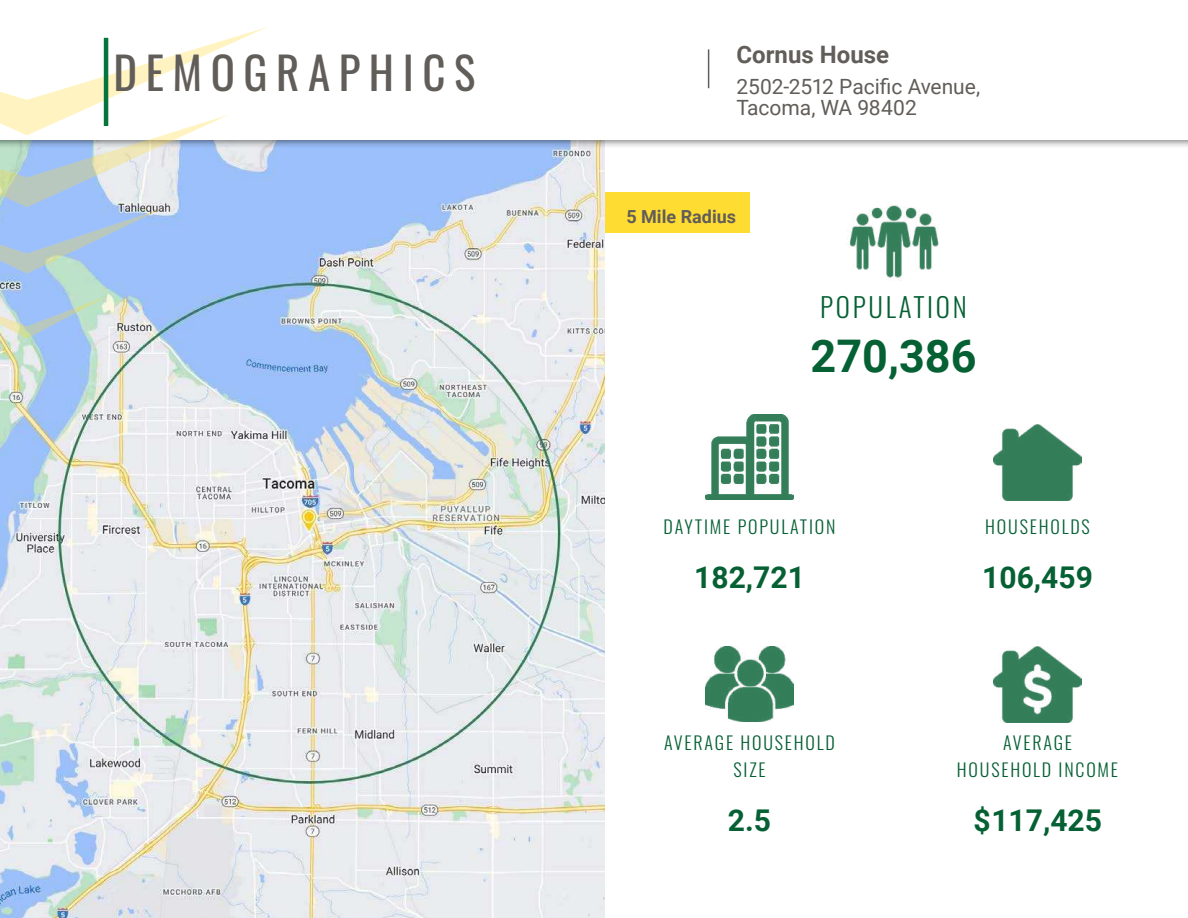
<style>
.page{position:relative;width:1188px;height:918px;background:#fff}
.page>*{position:absolute;margin:0;border:0;box-sizing:border-box;transform-origin:0 0}
.t1{font:45px "Oswald";letter-spacing:.19em;color:#615d59}
.t2{font:700 45px "Roboto";color:#056033}
.t3{font:700 30px "Roboto";color:#056033}
.t4{font:300 27px "Oswald";letter-spacing:.1em;color:#056033}
.t5{font:700 24px "Roboto";color:#615d59}
.t6{font:21px/21px "Roboto";letter-spacing:-.005em;color:#615d59}
.t7{font:300 18px/27px "Oswald";letter-spacing:.1em;color:#056033;text-align:center}
.t8{font:700 18px "Roboto";color:#615d59}
</style>
<div class="page">
<div style="left:595px;top:192px;width:155px;height:41px;background:#ffdc32"></div>
<img style="left:0;top:149px;width:605px;height:769px">
<div style="left:0;top:0;width:1188px;height:149px;background:#000;opacity:.75"></div>
<div style="left:0;top:0;width:1188px;height:139px;background:#fff"></div>
<svg style="left:0;top:27px;width:268px;height:247px"></svg>
<svg style="left:0;top:295px;width:110px;height:44px;background:#b7d1e1"></svg>
<hr style="left:708px;top:49px;width:1px;height:39px;background:#615d59">
<img style="left:705px;top:415px;width:89px;height:85px">
<img style="left:993px;top:647px;width:89px;height:75px">
<img style="left:993px;top:425px;width:89px;height:75px">
<img style="left:705px;top:647px;width:89px;height:75px">
<img style="left:849px;top:204px;width:90px;height:77px">
<hr style="left:104px;top:38px;width:4px;height:88px;background:#07743c">
<h1 class="t1" style="left:113px;top:33px;width:364px">DEMOGRAPHICS</h1>
<h3 class="t5" style="left:737px;top:38px;width:154px">Cornus House</h3>
<p class="t6" style="left:737px;top:76px;width:245px">2502-2512 Pacific Avenue,<br>Tacoma, WA 98402</p>
<p class="t8" style="left:626px;top:204px;width:111px">5 Mile Radius</p>
<h3 class="t4" style="left:820px;top:283px;width:148px">POPULATION</h3>
<h1 class="t2" style="left:811px;top:324px;width:167px">270,386</h1>
<p class="t7" style="left:664px;top:512px;width:173px">DAYTIME POPULATION</p>
<h2 class="t3" style="left:694px;top:557px;width:112px">182,721</h2>
<p class="t7" style="left:985px;top:512px;width:106px">HOUSEHOLDS</p>
<h2 class="t3" style="left:982px;top:557px;width:112px">106,459</h2>
<p class="t7" style="left:664px;top:728px;width:172px">AVERAGE HOUSEHOLD<br>SIZE</p>
<h2 class="t3" style="left:728px;top:800px;width:45px">2.5</h2>
<p class="t7" style="left:957px;top:728px;width:163px">AVERAGE<br>HOUSEHOLD INCOME</p>
<h2 class="t3" style="left:974px;top:800px;width:130px">$117,425</h2>
</div>
